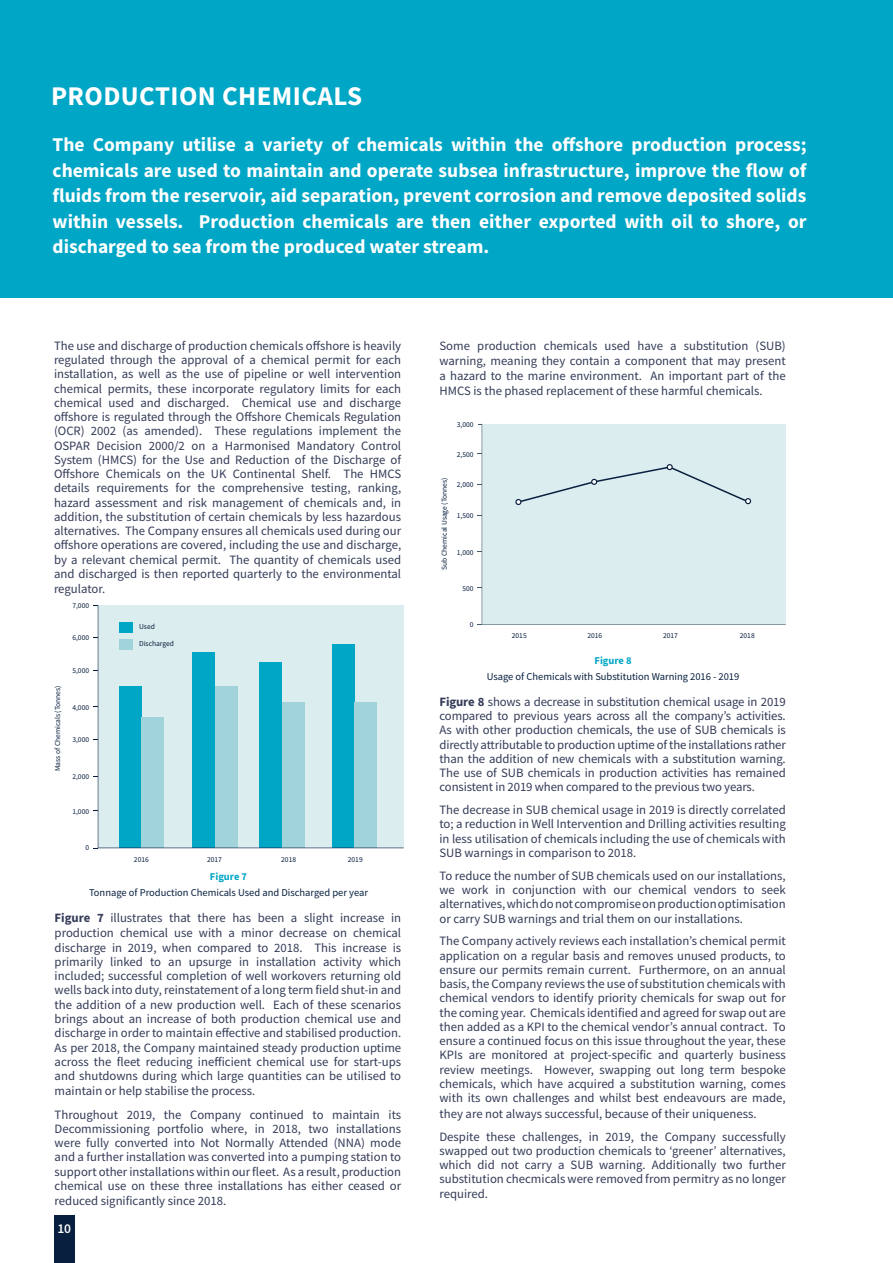
<style>
.page{position:relative;width:893px;height:1263px;background:#fff}
.page>*{position:absolute;margin:0;border:0;box-sizing:border-box;transform-origin:0 0}
.t1{font:700 27px "Source Sans Pro";letter-spacing:.015em;color:#fff}
.t2{font:700 19.5px/25.5px "Source Sans Pro";color:#fff;text-align:justify}
.t3{font:600 13.5px "Source Sans Pro";color:#fff}
.t4{font:12.75px/14.2px "Source Sans Pro";color:#333b57;text-align:justify}
.t5{font:10.5px "Source Sans Pro";color:#081f3f}
.t6{font:700 10.5px "Source Sans Pro";color:#00a6c5}
.t7{font:7.5px "Source Sans Pro";color:#081f3f}
.s1{font-weight:700}
</style>
<div class="page">
<div style="left:0;top:0;width:893px;height:298px;background:#00a6c5"></div>
<div style="left:54px;top:1215px;width:21px;height:48px;background:#081f3f"></div>
<svg style="left:98px;top:605px;width:306px;height:243px;background:#92d1dc"></svg>
<div style="left:482px;top:424px;width:304px;height:201px;background:#dbedee"></div>
<svg style="left:515px;top:464px;width:236px;height:41px;background:#d2e4e6"></svg>
<h1 class="t1" style="left:51px;top:78px;width:313px">PRODUCTION CHEMICALS</h1>
<p class="t2" style="left:53px;top:132px;width:755px">The Company utilise a variety of chemicals within the offshore production process; chemicals are used to maintain and operate subsea infrastructure, improve the flow of fluids from the reservoir, aid separation, prevent corrosion and remove deposited solids within vessels. Production chemicals are then either exported with oil to shore, or discharged to sea from the produced water stream.</p>
<p class="t4" style="left:54px;top:338px;width:349px">The use and discharge of production chemicals offshore is heavily regulated through the approval of a chemical permit for each installation, as well as the use of pipeline or well intervention chemical permits, these incorporate regulatory limits for each chemical used and discharged. Chemical use and discharge offshore is regulated through the Offshore Chemicals Regulation (OCR) 2002 (as amended). These regulations implement the OSPAR Decision 2000/2 on a Harmonised Mandatory Control System (HMCS) for the Use and Reduction of the Discharge of Offshore Chemicals on the UK Continental Shelf. The HMCS details requirements for the comprehensive testing, ranking, hazard assessment and risk management of chemicals and, in addition, the substitution of certain chemicals by less hazardous alternatives. The Company ensures all chemicals used during our offshore operations are covered, including the use and discharge, by a relevant chemical permit. The quantity of chemicals used and discharged is then reported quarterly to the environmental regulator.</p>
<p class="t7" style="left:53px;top:771px;width:87px;rotate:-90deg">Mass of Chemicals (Tonnes)</p>
<p class="t7" style="left:72px;top:601px;width:18px">7,000</p>
<p class="t7" style="left:72px;top:633px;width:18px">6,000</p>
<p class="t7" style="left:72px;top:666px;width:18px">5,000</p>
<p class="t7" style="left:72px;top:702px;width:18px">4,000</p>
<p class="t7" style="left:72px;top:735px;width:18px">3,000</p>
<p class="t7" style="left:72px;top:772px;width:18px">2,000</p>
<p class="t7" style="left:72px;top:807px;width:18px">1,000</p>
<p class="t7" style="left:85px;top:843px;width:5px">0</p>
<p class="t7" style="left:139px;top:622px;width:17px">Used</p>
<p class="t7" style="left:139px;top:639px;width:36px">Discharged</p>
<p class="t7" style="left:134px;top:854px;width:16px">2016</p>
<p class="t7" style="left:207px;top:854px;width:16px">2017</p>
<p class="t7" style="left:281px;top:854px;width:16px">2018</p>
<p class="t7" style="left:348px;top:854px;width:16px">2019</p>
<p class="t6" style="left:210px;top:869px;width:39px">Figure 7</p>
<p class="t5" style="left:89px;top:886px;width:281px">Tonnage of Production Chemicals Used and Discharged per year</p>
<p class="t4" style="left:55px;top:910px;width:348px"><span class="s1">Figure 7</span> illustrates that there has been a slight increase in production chemical use with a minor decrease on chemical discharge in 2019, when compared to 2018. This increase is primarily linked to an upsurge in installation activity which included; successful completion of well workovers returning old wells back into duty, reinstatement of a long term field shut-in and the addition of a new production well. Each of these scenarios brings about an increase of both production chemical use and discharge in order to maintain effective and stabilised production.<br>As per 2018, the Company maintained steady production uptime across the fleet reducing inefficient chemical use for start-ups and shutdowns during which large quantities can be utilised to maintain or help stabilise the process.</p>
<p class="t4" style="left:55px;top:1107px;width:348px">Throughout 2019, the Company continued to maintain its Decommissioning portfolio where, in 2018, two installations were fully converted into Not Normally Attended (NNA) mode and a further installation was converted into a pumping station to support other installations within our fleet. As a result, production chemical use on these three installations has either ceased or reduced significantly since 2018.</p>
<p class="t3" style="left:57px;top:1219px;width:15px">10</p>
<p class="t4" style="left:439px;top:338px;width:348px;line-height:15px">Some production chemicals used have a substitution (SUB) warning, meaning they contain a component that may present a hazard to the marine environment. An important part of the HMCS is the phased replacement of these harmful chemicals.</p>
<p class="t7" style="left:457px;top:419px;width:18px">3,000</p>
<p class="t7" style="left:440px;top:570px;width:94px;rotate:-90deg">Sub Chemical Usage (Tonnes)</p>
<p class="t7" style="left:457px;top:449px;width:18px">2,500</p>
<p class="t7" style="left:457px;top:480px;width:18px">2,000</p>
<p class="t7" style="left:457px;top:510px;width:18px">1,500</p>
<p class="t7" style="left:457px;top:548px;width:18px">1,000</p>
<p class="t7" style="left:462px;top:583px;width:13px">500</p>
<p class="t7" style="left:470px;top:619px;width:5px">0</p>
<p class="t7" style="left:512px;top:631px;width:16px">2015</p>
<p class="t7" style="left:587px;top:631px;width:16px">2016</p>
<p class="t7" style="left:663px;top:631px;width:16px">2017</p>
<p class="t7" style="left:740px;top:631px;width:16px">2018</p>
<p class="t6" style="left:594px;top:653px;width:39px">Figure 8</p>
<p class="t5" style="left:487px;top:670px;width:254px">Usage of Chemicals with Substitution Warning 2016 - 2019</p>
<p class="t4" style="left:439px;top:694px;width:348px"><span class="s1">Figure 8</span> shows a decrease in substitution chemical usage in 2019 compared to previous years across all the company’s activities.<br>As with other production chemicals, the use of SUB chemicals is directly attributable to production uptime of the installations rather than the addition of new chemicals with a substitution warning.<br>The use of SUB chemicals in production activities has remained consistent in 2019 when compared to the previous two years.</p>
<p class="t4" style="left:439px;top:803px;width:348px">The decrease in SUB chemical usage in 2019 is directly correlated to; a reduction in Well Intervention and Drilling activities resulting in less utilisation of chemicals including the use of chemicals with SUB warnings in comparison to 2018.</p>
<p class="t4" style="left:439px;top:868px;width:348px">To reduce the number of SUB chemicals used on our installations, we work in conjunction with our chemical vendors to seek alternatives, which do not compromise on production optimisation or carry SUB warnings and trial them on our installations.</p>
<p class="t4" style="left:439px;top:934px;width:348px">The Company actively reviews each installation’s chemical permit application on a regular basis and removes unused products, to ensure our permits remain current. Furthermore, on an annual basis, the Company reviews the use of substitution chemicals with chemical vendors to identify priority chemicals for swap out for the coming year. Chemicals identified and agreed for swap out are then added as a KPI to the chemical vendor’s annual contract. To ensure a continued focus on this issue throughout the year, these KPIs are monitored at project-specific and quarterly business review meetings. However, swapping out long term bespoke chemicals, which have acquired a substitution warning, comes with its own challenges and whilst best endeavours are made,</p>
<p class="t4" style="left:439px;top:1102px;width:348px;line-height:22.8px">they are not always successful, because of their uniqueness.<br>Despite these challenges, in 2019, the Company successfully</p>
<p class="t4" style="left:439px;top:1143px;width:348px">swapped out two production chemicals to ‘greener’ alternatives, which did not carry a SUB warning. Additionally two further substitution checmicals were removed from permitry as no longer required.</p>
</div>
